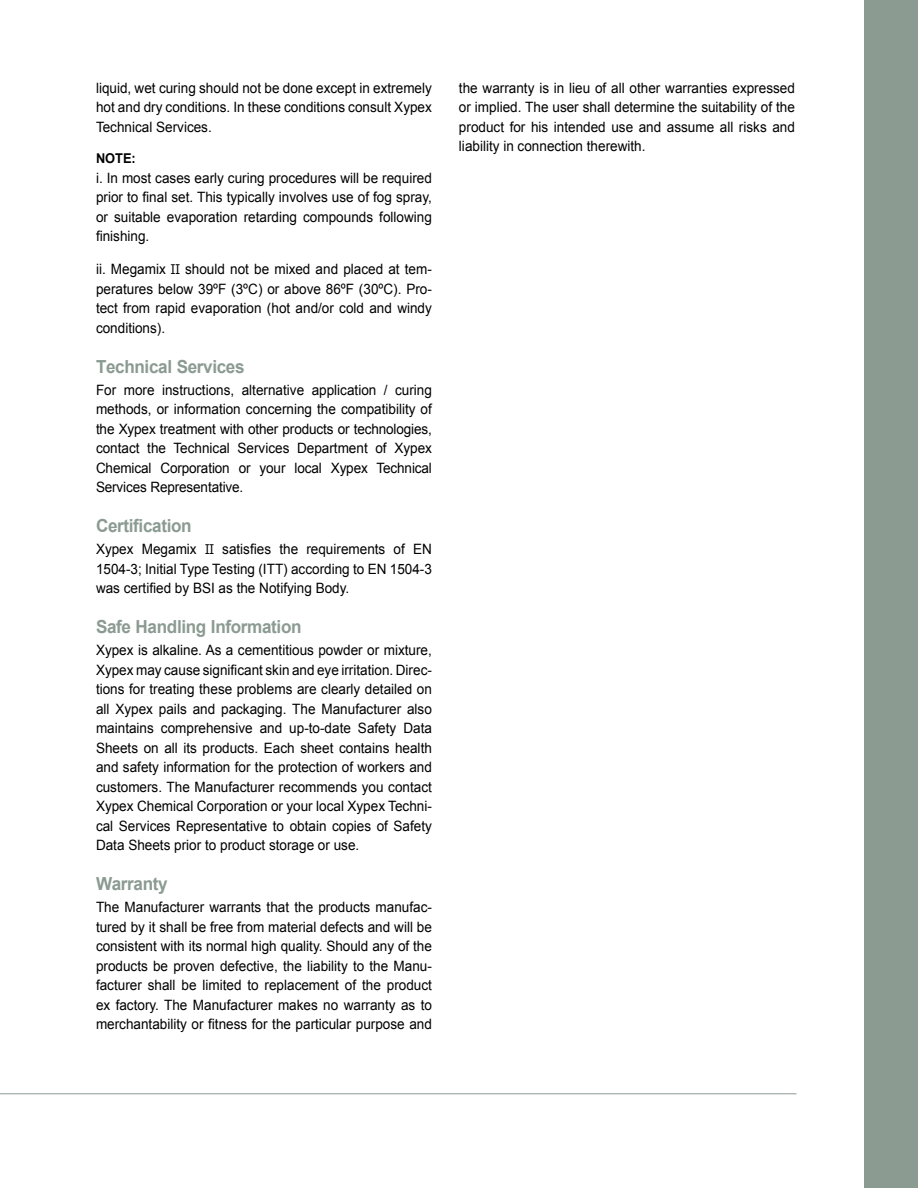
<style>
.page{position:relative;width:918px;height:1188px;background:#fff}
.page>*{position:absolute;margin:0;border:0;box-sizing:border-box;transform-origin:0 0}
.t1{font:700 18px "Arial";letter-spacing:-.02em;color:#8b9b92;scale:.95 1}
.t2{font:14.25px/19.5px "Arial";color:#000;text-align:justify;scale:.95 1}
.t3{font:700 13.5px "Arial";color:#000;scale:.95 1}
.s1{font-family:"Officina Serif"}
</style>
<div class="page">
<hr style="left:0;top:1093px;width:796px;height:1px;background:#8b9b92">
<div style="left:864px;top:0;width:54px;height:1188px;background:#8b9b92"></div>
<p class="t2" style="left:96px;top:78px;width:355px">liquid, wet curing should not be done except in extremely hot and dry conditions. In these conditions consult Xypex Technical Services.</p>
<p class="t3" style="left:96px;top:150px;width:43px">NOTE:</p>
<p class="t2" style="left:96px;top:168px;width:355px">i. In most cases early curing procedures will be required prior to final set. This typically involves use of fog spray, or suitable evaporation retarding compounds following finishing.</p>
<p class="t2" style="left:96px;top:260px;width:355px">ii. Megamix <span class="s1">II</span> should not be mixed and placed at tem&shy;peratures below 39ºF (3ºC) or above 86ºF (30ºC). Pro&shy;tect from rapid evaporation (hot and/or cold and windy conditions).</p>
<p class="t1" style="left:96px;top:354px;width:158px">Technical Services</p>
<p class="t2" style="left:96px;top:380px;width:355px">For more instructions, alternative application / curing methods, or information concerning the compatibility of the Xypex treatment with other products or technologies, contact the Technical Services Department of Xypex Chemical Corporation or your local Xypex Technical Services Representative.</p>
<p class="t1" style="left:96px;top:514px;width:102px">Certification</p>
<p class="t2" style="left:96px;top:540px;width:355px">Xypex Megamix <span class="s1">II</span> satisfies the requirements of EN 1504-3; Initial Type Testing (ITT) according to EN 1504-3 was certified by BSI as the Notifying Body.</p>
<p class="t1" style="left:96px;top:615px;width:218px">Safe Handling Information</p>
<p class="t2" style="left:96px;top:641px;width:355px">Xypex is alkaline. As a cementitious powder or mixture, Xypex may cause significant skin and eye irritation. Direc&shy;tions for treating these problems are clearly detailed on all Xypex pails and packaging. The Manufacturer also maintains comprehensive and up-to-date Safety Data Sheets on all its products. Each sheet contains health and safety information for the protection of workers and customers. The Manufacturer recommends you contact Xypex Chemical Corporation or your local Xypex Techni&shy;cal Services Representative to obtain copies of Safety Data Sheets prior to product storage or use.</p>
<p class="t1" style="left:96px;top:872px;width:77px">Warranty</p>
<p class="t2" style="left:96px;top:898px;width:355px">The Manufacturer warrants that the products manufac&shy;tured by it shall be free from material defects and will be consistent with its normal high quality. Should any of the products be proven defective, the liability to the Manu&shy;facturer shall be limited to replacement of the product ex factory. The Manufacturer makes no warranty as to merchantability or fitness for the particular purpose and</p>
<p class="t2" style="left:459px;top:78px;width:355px">the warranty is in lieu of all other warranties expressed or implied. The user shall determine the suitability of the product for his intended use and assume all risks and liability in connection therewith.</p>
</div>
